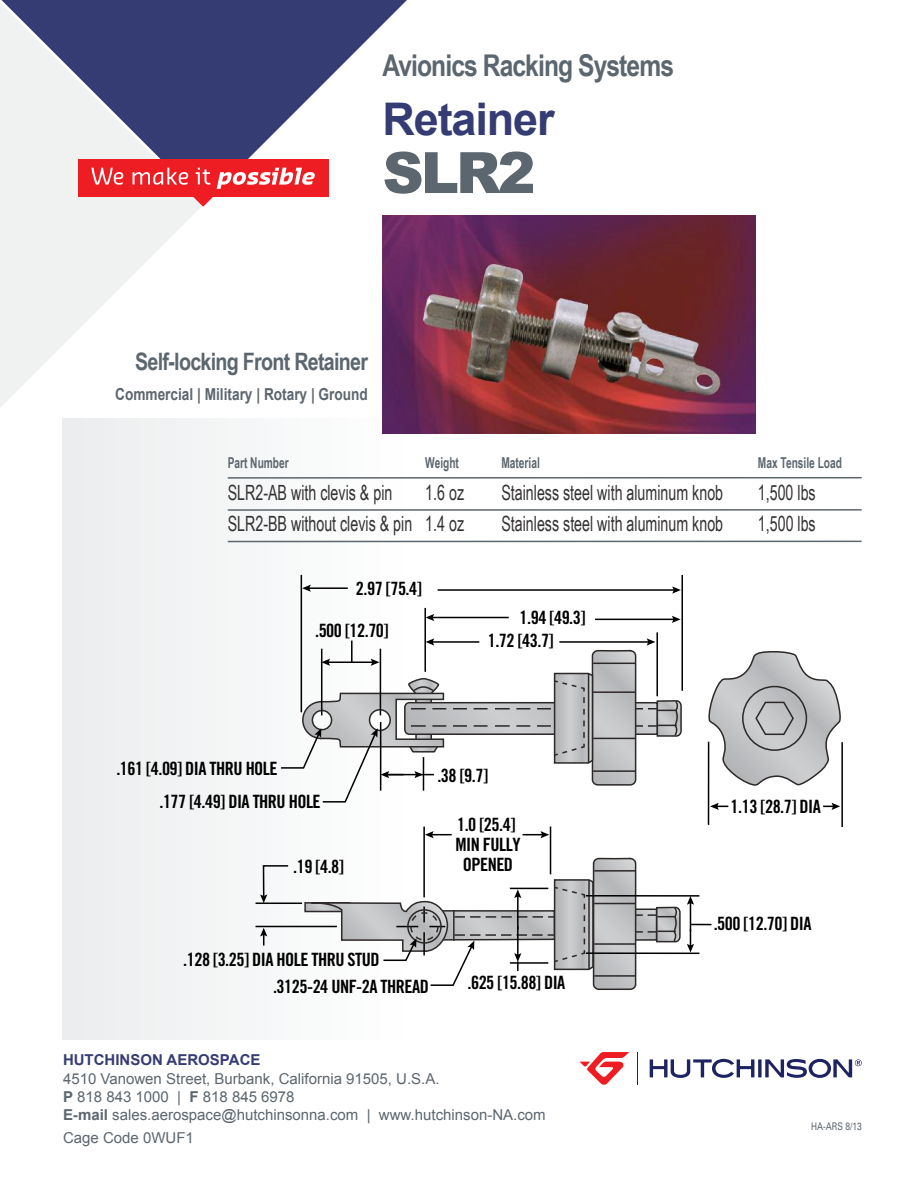
<style>
.page{position:relative;width:918px;height:1188px;background:#fff}
.page>*{position:absolute;margin:0;border:0;box-sizing:border-box;transform-origin:0 0}
.t1{font:900 57px "Arial";color:#5c666e}
.t2{font:700 45px "Arial";letter-spacing:-.025em;color:#353c74}
.t3{font:700 30px "Arial Narrow";letter-spacing:-.03em;color:#5c666e}
.t4{font:700 24px "Arial Narrow";letter-spacing:-.03em;color:#5c666e}
.t5{font:21px "Arial Narrow";color:#343132;scale:.83 1}
.t6{font:18.3px/20.1px "Trade Gothic Bold Cond Twenty";letter-spacing:-.03em;color:#000;text-align:center}
.t7{font:18.3px "Trade Gothic Bold Cond Twenty";letter-spacing:-.03em;color:#010101}
.t8{font:700 16.5px "Arial";color:#5c666e;scale:.83 1}
.t9{font:15px/18px "Arial";color:#5c666e}
.t10{font:700 15px "Arial Narrow";color:#5c666e;scale:.83 1}
.t11{font:700 15px "Arial";color:#353c74}
.t12{font:10.5px "Univers";color:#5c666e;scale:.8 1}
.s1{font-weight:700}
</style>
<div class="page">
<div style="left:63px;top:418px;width:342px;height:621px;background:#f2f4f5"></div>
<img style="left:382px;top:215px;width:374px;height:218px">
<svg style="left:650px;top:1059px;width:104px;height:19px"></svg>
<svg style="left:758px;top:1059px;width:4px;height:18px"></svg>
<svg style="left:765px;top:1059px;width:97px;height:19px"></svg>
<hr style="left:637px;top:1052px;width:1px;height:33px;background:#1e2362">
<svg style="left:580px;top:1052px;width:49px;height:33px"></svg>
<svg style="left:1px;top:0;width:406px;height:197px;fill:#353c74"></svg>
<svg style="left:0;top:3px;width:203px;height:404px;fill:#f0f2f2"></svg>
<div style="left:78px;top:160px;width:250px;height:37px;background:#ee1d23"></div>
<svg style="left:91px;top:168px;width:224px;height:38px"></svg>
<svg style="left:707px;top:651px;width:134px;height:136px"></svg>
<div style="left:305px;top:903px;width:45px;height:9px;background:#babbbe"></div>
<div style="left:304px;top:902px;width:46px;height:10px;border:2px solid #2d2929"></div>
<hr style="left:423px;top:827px;width:2px;height:70px;background:#000">
<svg style="left:523px;top:831px;width:26px;height:7px"></svg>
<svg style="left:425px;top:831px;width:27px;height:7px"></svg>
<hr style="left:550px;top:827px;width:1px;height:47px;background:#000">
<svg style="left:260px;top:865px;width:30px;height:38px"></svg>
<hr style="left:256px;top:903px;width:46px;height:1px;background:#000">
<svg style="left:260px;top:928px;width:7px;height:18px"></svg>
<hr style="left:256px;top:926px;width:81px;height:1px;background:#000">
<hr style="left:708px;top:742px;width:1px;height:83px;background:#000">
<svg style="left:710px;top:803px;width:18px;height:7px"></svg>
<hr style="left:841px;top:742px;width:2px;height:85px;background:#000">
<svg style="left:823px;top:803px;width:17px;height:7px"></svg>
<svg style="left:281px;top:575px;width:402px;height:228px"></svg>
<hr style="left:388px;top:774px;width:46px;height:1px;background:#000">
<hr style="left:380px;top:722px;width:1px;height:69px;background:#000">
<hr style="left:586px;top:895px;width:113px;height:2px;background:#000">
<hr style="left:586px;top:952px;width:113px;height:2px;background:#000">
<svg style="left:687px;top:896px;width:25px;height:57px"></svg>
<svg style="left:309px;top:857px;width:372px;height:134px"></svg>
<hr style="left:228px;top:477px;width:634px;height:2px;background:#5c666e">
<hr style="left:228px;top:509px;width:634px;height:2px;background:#5c666e">
<hr style="left:228px;top:541px;width:634px;height:1px;background:#5c666e">
<h3 class="t3" style="left:382px;top:48px;width:293px">Avionics Racking Systems</h3>
<h2 class="t2" style="left:382px;top:95px;width:174px">Retainer</h2>
<h1 class="t1" style="left:383px;top:130px;width:154px">SLR2</h1>
<h3 class="t4" style="left:135px;top:348px;width:234px">Self-locking Front Retainer</h3>
<p class="t8" style="left:115px;top:385px;width:306px">Commercial | Military | Rotary | Ground</p>
<p class="t10" style="left:228px;top:454px;width:75px">Part Number</p>
<p class="t10" style="left:425px;top:454px;width:42px">Weight</p>
<p class="t10" style="left:501px;top:454px;width:48px">Material</p>
<p class="t10" style="left:758px;top:454px;width:103px">Max Tensile Load</p>
<p class="t5" style="left:228px;top:480px;width:200px">SLR2-AB with clevis &amp; pin</p>
<p class="t5" style="left:425px;top:480px;width:48px">1.6 oz</p>
<p class="t5" style="left:501px;top:480px;width:269px">Stainless steel with aluminum knob</p>
<p class="t5" style="left:758px;top:480px;width:71px">1,500 lbs</p>
<p class="t5" style="left:228px;top:512px;width:286px">SLR2-BB without clevis &amp; pin 1.4 oz</p>
<p class="t5" style="left:501px;top:511px;width:269px">Stainless steel with aluminum knob</p>
<p class="t5" style="left:758px;top:511px;width:71px">1,500 lbs</p>
<p class="t6" style="left:356px;top:578px;width:67px">2.97 [75.4]</p>
<p class="t6" style="left:315px;top:620px;width:75px">.500 [12.70]</p>
<p class="t7" style="left:520px;top:606px;width:67px">1.94 [49.3]</p>
<p class="t7" style="left:488px;top:629px;width:67px">1.72 [43.7]</p>
<p class="t6" style="left:159px;top:751px;width:163px;line-height:33.5px;text-align:left;text-indent:-43px">.161 [4.09] DIA THRU HOLE<br>.177 [4.49] DIA THRU HOLE</p>
<p class="t6" style="left:293px;top:856px;width:52px">.19 [4.8]</p>
<p class="t6" style="left:437px;top:765px;width:52px">.38 [9.7]</p>
<p class="t6" style="left:456px;top:814px;width:67px">1.0 [25.4]<br>MIN FULLY<br>OPENED</p>
<p class="t6" style="left:183px;top:950px;width:198px">.128 [3.25] DIA HOLE THRU STUD</p>
<p class="t6" style="left:273px;top:976px;width:157px">.3125-24 UNF-2A THREAD</p>
<p class="t6" style="left:468px;top:973px;width:99px">.625 [15.88] DIA</p>
<p class="t11" style="left:63px;top:1051px;width:199px">HUTCHINSON AEROSPACE</p>
<p class="t9" style="left:63px;top:1070px;width:484px">4510 Vanowen Street, Burbank, California 91505, U.S.A.<br><span class="s1">P</span> 818 843 1000 | <span class="s1">F</span> 818 845 6978<br><span class="s1">E-mail</span> sales.aerospace@hutchinsonna.com | www.hutchinson-NA.com</p>
<p class="t9" style="left:63px;top:1129px;width:132px">Cage Code 0WUF1</p>
<p class="t6" style="left:731px;top:796px;width:92px">1.13 [28.7] DIA</p>
<p class="t6" style="left:714px;top:913px;width:99px">.500 [12.70] DIA</p>
<p class="t12" style="left:811px;top:1120px;width:65px">HA-ARS 8/13</p>
</div>
